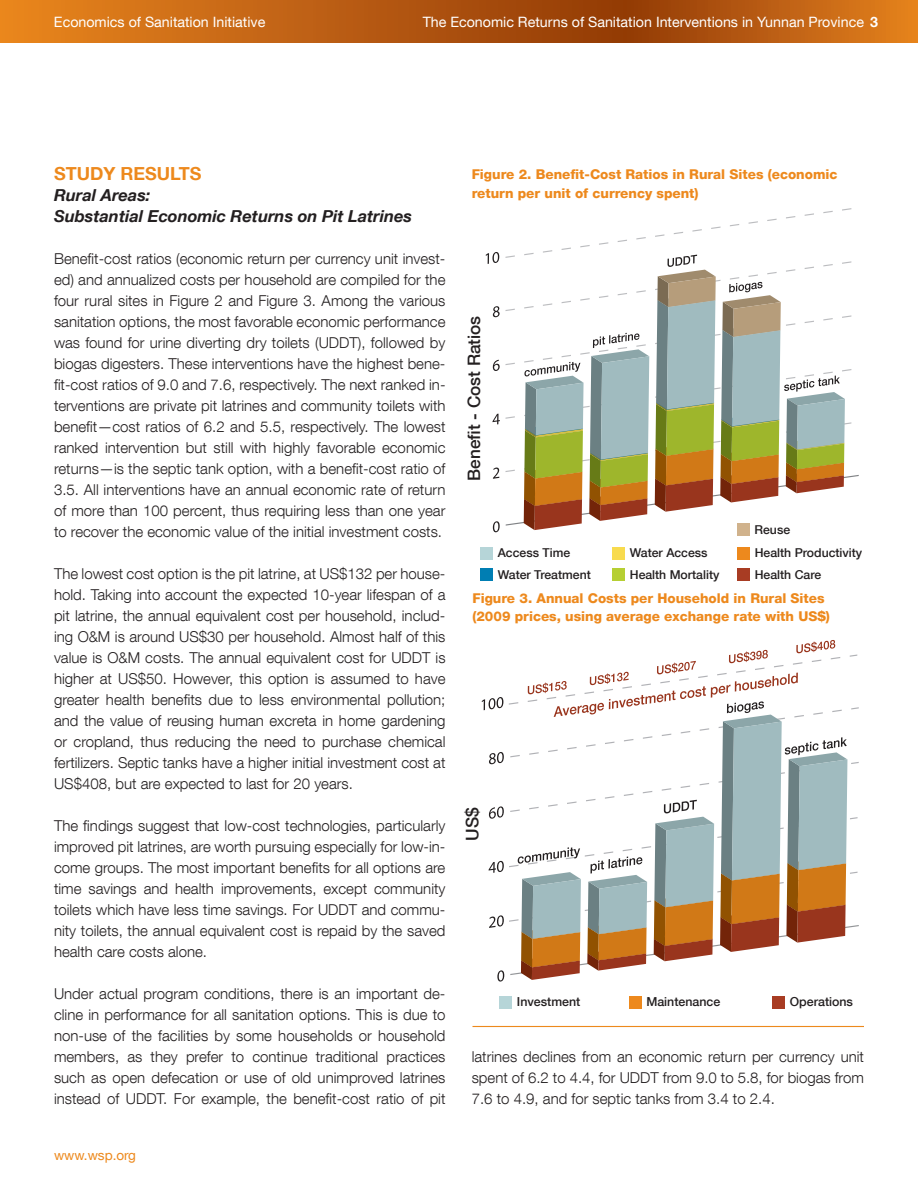
<style>
.page{position:relative;width:918px;height:1188px;background:#fff}
.page>*{position:absolute;margin:0;border:0;box-sizing:border-box;transform-origin:0 0}
.t1{font:700 18px "Helvetica Neue LT Com";color:#ed891d}
.t2{font:500 17.4px "Helvetica Neue LT Com";color:#231f20}
.t3{font:500 17.1px "Helvetica Neue LT Com";color:#231f20}
.t4{font:italic 700 16.5px/21px "Helvetica Neue LT Com";color:#231f20}
.t5{font:300 15px/21px "Helvetica Neue LT Com";color:#231f20;text-align:justify}
.t6{font:14.25px "Helvetica Neue LT Com";color:#fff}
.t7{font:800 13.5px/18.8px "Helvetica Neue LT Com";color:#ed891d}
.t8{font:13.5px "Helvetica Neue LT Com";color:#ed891d}
.t9{font:500 12.45px "Helvetica Neue LT Com";color:#231f20}
.t10{font:500 12.3px/21.1px "Helvetica Neue LT Com";color:#231f20}
.s1{font-weight:700}
</style>
<div class="page">
<svg style="left:0;top:0;width:918px;height:43px;background:#bd5f12"></svg>
<svg style="left:493px;top:521px;width:7px;height:12px"></svg>
<svg style="left:493px;top:467px;width:6px;height:12px"></svg>
<svg style="left:493px;top:414px;width:7px;height:10px"></svg>
<svg style="left:493px;top:360px;width:7px;height:11px"></svg>
<svg style="left:493px;top:306px;width:7px;height:11px"></svg>
<svg style="left:486px;top:252px;width:13px;height:12px"></svg>
<div style="left:737px;top:524px;width:13px;height:12px;background:#d0b28c"></div>
<div style="left:481px;top:568px;width:12px;height:13px;background:#007eb3"></div>
<div style="left:481px;top:547px;width:12px;height:13px;background:#b6d5d8"></div>
<div style="left:613px;top:568px;width:12px;height:13px;background:#b6cf33"></div>
<div style="left:613px;top:547px;width:12px;height:13px;background:#f8db4e"></div>
<div style="left:738px;top:568px;width:12px;height:13px;background:#a83c23"></div>
<div style="left:738px;top:547px;width:12px;height:13px;background:#ed891d"></div>
<svg style="left:506px;top:208px;width:353px;height:322px"></svg>
<div style="left:500px;top:996px;width:12px;height:12px;background:#b6d5d8"></div>
<div style="left:629px;top:996px;width:12px;height:12px;background:#ed891d"></div>
<div style="left:772px;top:996px;width:13px;height:12px;background:#a83c23"></div>
<svg style="left:482px;top:640px;width:377px;height:342px"></svg>
<hr style="left:472px;top:1026px;width:392px;height:1px;background:#ed891d">
<p class="t6" style="left:54px;top:13px;width:213px">Economics of Sanitation Initiative</p>
<p class="t6" style="left:423px;top:13px;width:457px">The Economic Returns of Sanitation Interventions in Yunnan Province <span class="s1">3</span></p>
<p class="t1" style="left:54px;top:162px;width:149px">STUDY RESULTS</p>
<p class="t4" style="left:54px;top:184px;width:360px">Rural Areas:<br>Substantial Economic Returns on Pit Latrines</p>
<p class="t5" style="left:54px;top:248px;width:393px">Benefit-cost ratios (economic return per currency unit invest&shy;ed) and annualized costs per household are compiled for the four rural sites in Figure 2 and Figure 3. Among the various sanitation options, the most favorable economic performance was found for urine diverting dry toilets (UDDT), followed by biogas digesters. These interventions have the highest bene&shy;fit-cost ratios of 9.0 and 7.6, respectively. The next ranked in&shy;terventions are private pit latrines and community toilets with benefit—cost ratios of 6.2 and 5.5, respectively. The lowest ranked intervention but still with highly favorable economic returns—is the septic tank option, with a benefit-cost ratio of 3.5. All interventions have an annual economic rate of return of more than 100 percent, thus requiring less than one year to recover the economic value of the initial investment costs.</p>
<p class="t5" style="left:54px;top:563px;width:393px">The lowest cost option is the pit latrine, at US$132 per house&shy;hold. Taking into account the expected 10-year lifespan of a pit latrine, the annual equivalent cost per household, includ&shy;ing O&amp;M is around US$30 per household. Almost half of this value is O&amp;M costs. The annual equivalent cost for UDDT is higher at US$50. However, this option is assumed to have greater health benefits due to less environmental pollution; and the value of reusing human excreta in home gardening or cropland, thus reducing the need to purchase chemical fertilizers. Septic tanks have a higher initial investment cost at US$408, but are expected to last for 20 years.</p>
<p class="t5" style="left:54px;top:815px;width:393px">The findings suggest that low-cost technologies, particularly improved pit latrines, are worth pursuing especially for low-in&shy;come groups. The most important benefits for all options are time savings and health improvements, except community toilets which have less time savings. For UDDT and commu&shy;nity toilets, the annual equivalent cost is repaid by the saved health care costs alone.</p>
<p class="t5" style="left:54px;top:983px;width:393px">Under actual program conditions, there is an important de&shy;cline in performance for all sanitation options. This is due to non-use of the facilities by some households or household members, as they prefer to continue traditional practices such as open defecation or use of old unimproved latrines instead of UDDT. For example, the benefit-cost ratio of pit</p>
<p class="t8" style="left:54px;top:1147px;width:84px">www.wsp.org</p>
<p class="t7" style="left:472px;top:165px;width:367px">Figure 2. Benefit-Cost Ratios in Rural Sites (economic return per unit of currency spent)</p>
<p class="t3" style="left:464px;top:481px;width:166px;rotate:-90deg">Benefit - Cost Ratios</p>
<p class="t10" style="left:755px;top:519px;width:37px">Reuse</p>
<p class="t10" style="left:498px;top:542px;width:95px">Access Time<br>Water Treatment</p>
<p class="t10" style="left:630px;top:542px;width:91px">Water Access<br>Health Mortality</p>
<p class="t10" style="left:755px;top:542px;width:109px">Health Productivity<br>Health Care</p>
<p class="t7" style="left:472px;top:588px;width:359px">Figure 3. Annual Costs per Household in Rural Sites (2009 prices, using average exchange rate with US$)</p>
<p class="t2" style="left:462px;top:841px;width:35px;rotate:-90deg">US$</p>
<p class="t9" style="left:517px;top:994px;width:65px">Investment</p>
<p class="t9" style="left:646px;top:994px;width:76px">Maintenance</p>
<p class="t9" style="left:790px;top:994px;width:65px">Operations</p>
<p class="t5" style="left:472px;top:1046px;width:394px">latrines declines from an economic return per currency unit spent of 6.2 to 4.4, for UDDT from 9.0 to 5.8, for biogas from 7.6 to 4.9, and for septic tanks from 3.4 to 2.4.</p>
</div>
